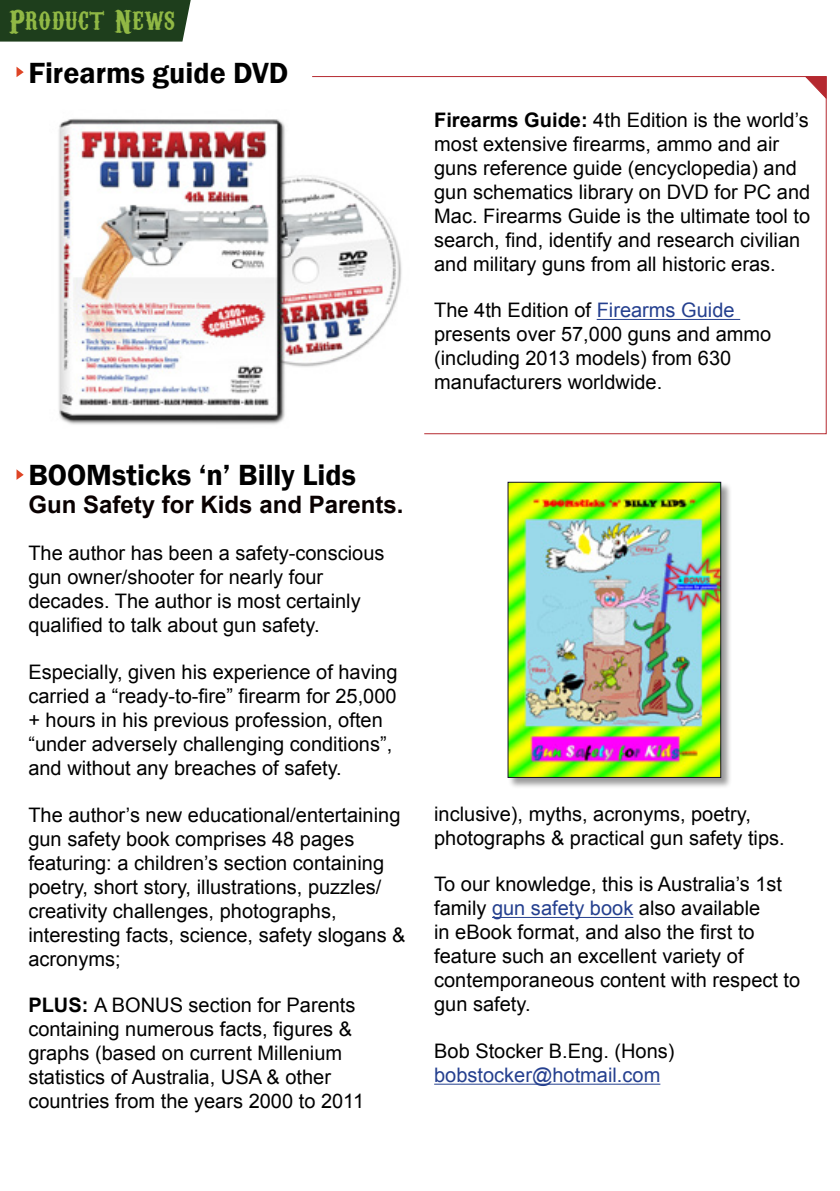
<style>
.page{position:relative;width:840px;height:1191px;background:#fff}
.page>*{position:absolute;margin:0;border:0;box-sizing:border-box;transform-origin:0 0}
.t1{font:32px "Carnivalee Freakshow";letter-spacing:.025em;color:#91b945}
.t2{font:600 30px "Franklin Gothic";color:#000}
.t3{font:700 24px "Arial";color:#090000}
.t4{font:20px/24px "Arial";color:#000}
.t5{font:20px "Arial";color:#25408f}
.s1{font-weight:700}
.s2{color:#25408f}
</style>
<div class="page">
<div style="left:0;top:0;width:191px;height:42px;background:#1e3e1c"></div>
<hr style="left:491px;top:917px;width:142px;height:1px;background:#25408f">
<hr style="left:434px;top:1083px;width:226px;height:1px;background:#25408f">
<svg style="left:17px;top:67px;width:7px;height:10px"></svg>
<svg style="left:17px;top:469px;width:7px;height:11px"></svg>
<img style="left:58px;top:118px;width:253px;height:307px">
<div style="left:507px;top:482px;width:224px;height:306px;background:#000;opacity:.4"></div>
<img style="left:509px;top:484px;width:209px;height:291px">
<svg style="left:311px;top:76px;width:515px;height:359px"></svg>
<svg style="left:804px;top:76px;width:22px;height:25px"></svg>
<h1 class="t1" style="left:9px;top:1px;width:167px">Product News</h1>
<h2 class="t2" style="left:28px;top:55px;width:261px">Firearms guide DVD</h2>
<p class="t4" style="left:434px;top:108px;width:377px"><span class="s1">Firearms Guide:</span> 4th Edition is the world’s most extensive firearms, ammo and air guns reference guide (encyclopedia) and gun schematics library on DVD for PC and Mac. Firearms Guide is the ultimate tool to search, find, identify and research civilian and military guns from all historic eras.</p>
<p class="t4" style="left:434px;top:298px;width:338px">The 4th Edition of <span class="s2">Firearms Guide </span>presents over 57,000 guns and ammo (including 2013 models) from 630 manufacturers worldwide.</p>
<h2 class="t2" style="left:28px;top:456px;width:329px">BOOMsticks ‘n’ Billy Lids</h2>
<p class="t3" style="left:28px;top:489px;width:376px">Gun Safety for Kids and Parents.</p>
<p class="t4" style="left:28px;top:541px;width:357px">The author has been a safety-conscious gun owner/shooter for nearly four decades. The author is most certainly qualified to talk about gun safety.</p>
<p class="t4" style="left:28px;top:660px;width:370px">Especially, given his experience of having carried a “ready-to-fire” firearm for 25,000 + hours in his previous profession, often “under adversely challenging conditions”, and without any breaches of safety.</p>
<p class="t4" style="left:28px;top:802px;width:378px">The author’s new educational/entertaining gun safety book comprises 48 pages featuring: a children’s section containing poetry, short story, illustrations, puzzles/ creativity challenges, photographs, interesting facts, science, safety slogans &amp; acronyms;</p>
<p class="t4" style="left:28px;top:993px;width:337px"><span class="s1">PLUS:</span> A BONUS section for Parents containing numerous facts, figures &amp; graphs (based on current Millenium statistics of Australia, USA &amp; other countries from the years 2000 to 2011</p>
<p class="t4" style="left:434px;top:801px;width:352px">inclusive), myths, acronyms, poetry, photographs &amp; practical gun safety tips.</p>
<p class="t4" style="left:434px;top:872px;width:367px">To our knowledge, this is Australia’s 1st family <span class="s2">gun safety book</span> also available<br>in eBook format, and also the first to feature such an excellent variety of contemporaneous content with respect to gun safety.</p>
<p class="t4" style="left:434px;top:1039px;width:242px">Bob Stocker B.Eng. (Hons)</p>
<p class="t5" style="left:434px;top:1062px;width:227px">bobstocker@hotmail.com</p>
</div>
